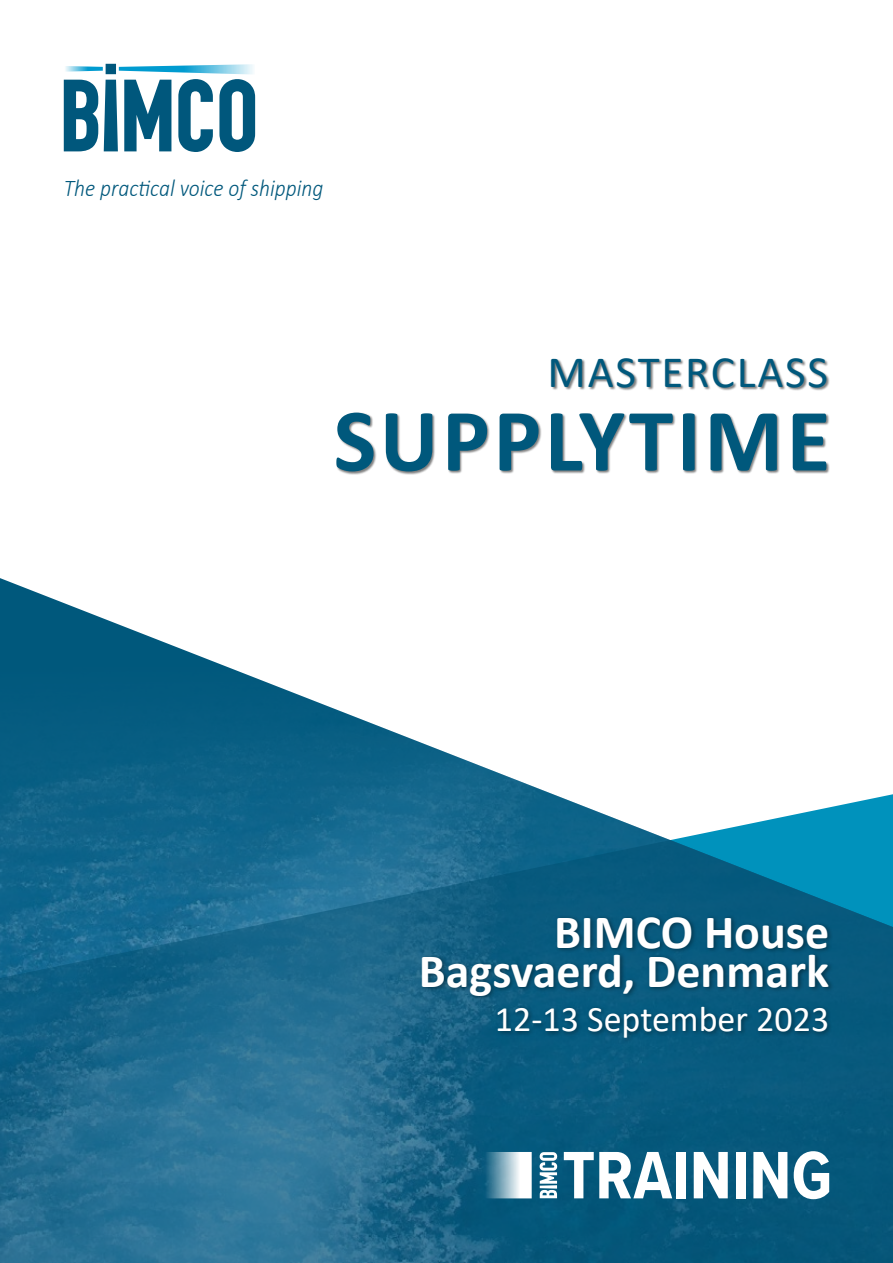
<style>
.page{position:relative;width:893px;height:1263px;background:#fff}
.page>*{position:absolute;margin:0;border:0;box-sizing:border-box;transform-origin:0 0}
.t1{font:700 90px "Calibri";letter-spacing:.04em;color:#00587c}
.t2{font:700 48px/39px "Calibri";color:#fff;text-align:right}
.t3{font:45px "Calibri";letter-spacing:.04em;color:#00587c}
.t4{font:36px "Calibri";color:#fff}
.t5{font:italic 300 24px "Calibri";color:#00587c;scale:.9 1}
</style>
<div class="page">
<svg style="left:0;top:578px;width:207px;height:81px"></svg>
<img style="left:0;top:659px;width:893px;height:181px">
<svg style="left:0;top:840px;width:893px;height:423px;background:#17678b"></svg>
<svg style="left:564px;top:1152px;width:108px;height:46px"></svg>
<div style="left:676px;top:1152px;width:9px;height:46px;background:#fff"></div>
<svg style="left:694px;top:1152px;width:34px;height:46px"></svg>
<div style="left:736px;top:1152px;width:9px;height:46px;background:#fff"></div>
<svg style="left:753px;top:1152px;width:34px;height:46px"></svg>
<svg style="left:794px;top:1151px;width:35px;height:48px"></svg>
<svg style="left:539px;top:1152px;width:18px;height:46px"></svg>
<svg style="left:485px;top:1152px;width:47px;height:46px"></svg>
<svg style="left:64px;top:64px;width:191px;height:88px"></svg>
<div style="left:551px;top:358px;width:279px;height:33px;background:#000;opacity:.5"></div>
<div style="left:336px;top:412px;width:494px;height:63px;background:#000;opacity:.5"></div>
<div style="left:495px;top:1004px;width:338px;height:39px;background:#000;opacity:.4"></div>
<div style="left:420px;top:914px;width:414px;height:87px;background:#000;opacity:.4"></div>
<p class="t5" style="left:64px;top:174px;width:290px">The practical voice of shipping</p>
<h3 class="t3" style="left:548px;top:341px;width:282px">MASTERCLASS</h3>
<h1 class="t1" style="left:334px;top:377px;width:498px">SUPPLYTIME</h1>
<h2 class="t2" style="left:419px;top:912px;width:412px">BIMCO House<br>Bagsvaerd, Denmark</h2>
<h3 class="t4" style="left:495px;top:994px;width:336px">12-13 September 2023</h3>
</div>
